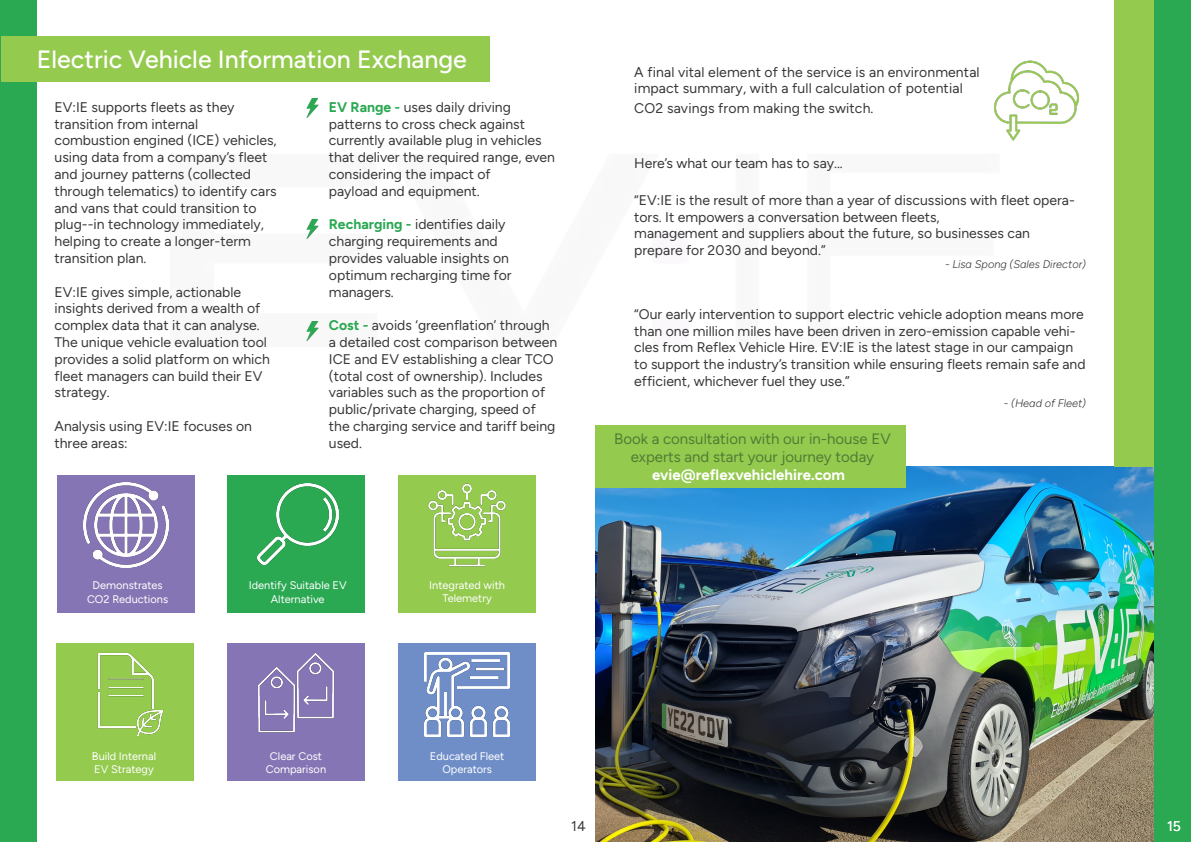
<style>
.page{position:relative;width:1191px;height:842px;background:#fff}
.page>*{position:absolute;margin:0;border:0;box-sizing:border-box;transform-origin:0 0}
.t1{font:500 25px "Figtree";color:#fff}
.t2{font:15px/18px "Figtree";color:#527c36;text-align:center}
.t3{font:700 15px "Figtree";color:#fff}
.t4{font:14px/16.8px "Figtree";color:#383839}
.t5{font:14px "Figtree";color:#fff}
.t6{font:11px/13.2px "Figtree";color:#fff;text-align:center}
.t7{font:italic 300 11px "Figtree";color:#383839}
.s1{font-weight:700;color:#2aa852}
</style>
<div class="page">
<div style="left:1px;top:0;width:36px;height:842px;background:#2aa852"></div>
<div style="left:1px;top:36px;width:488px;height:45px;background:#94ca4e"></div>
<img style="left:306px;top:99px;width:13px;height:19px">
<img style="left:306px;top:219px;width:13px;height:20px">
<img style="left:306px;top:321px;width:13px;height:19px">
<div style="left:56px;top:643px;width:138px;height:138px;background:#94ca4e"></div>
<div style="left:57px;top:475px;width:138px;height:138px;background:#8675b4"></div>
<div style="left:227px;top:475px;width:138px;height:138px;background:#2aa852"></div>
<div style="left:227px;top:643px;width:138px;height:137px;background:#8675b4"></div>
<div style="left:398px;top:643px;width:138px;height:138px;background:#6f8ec8"></div>
<div style="left:398px;top:475px;width:138px;height:138px;background:#94ca4e"></div>
<img style="left:84px;top:483px;width:84px;height:84px">
<img style="left:257px;top:484px;width:81px;height:80px">
<img style="left:428px;top:483px;width:78px;height:84px">
<img style="left:97px;top:653px;width:67px;height:83px">
<img style="left:258px;top:653px;width:77px;height:80px">
<img style="left:425px;top:652px;width:84px;height:84px">
<img style="left:595px;top:466px;width:560px;height:376px">
<div style="left:1114px;top:0;width:77px;height:466px;background:#94ca4e"></div>
<div style="left:1155px;top:0;width:36px;height:842px;background:#2aa852"></div>
<div style="left:595px;top:425px;width:310px;height:62px;background:#94ca4e"></div>
<img style="left:994px;top:60px;width:84px;height:81px">
<h1 class="t1" style="left:37px;top:45px;width:431px">Electric Vehicle Information Exchange</h1>
<p class="t4" style="left:54px;top:99px;width:224px">EV:IE supports fleets as they transition from internal combustion engined (ICE) vehicles, using data from a company’s fleet and journey patterns (collected through telematics) to identify cars and vans that could transition to plug--in technology immediately, helping to create a longer-term transition plan.</p>
<p class="t4" style="left:54px;top:283px;width:217px">EV:IE gives simple, actionable insights derived from a wealth of complex data that it can analyse.<br>The unique vehicle evaluation tool provides a solid platform on which fleet managers can build their EV strategy.</p>
<p class="t4" style="left:54px;top:418px;width:199px">Analysis using EV:IE focuses on three areas:</p>
<p class="t4" style="left:329px;top:99px;width:228px"><span class="s1">EV Range -</span> uses daily driving patterns to cross check against currently available plug in vehicles that deliver the required range, even considering the impact of<br>payload and equipment.</p>
<p class="t4" style="left:329px;top:216px;width:184px"><span class="s1">Recharging -</span> identifies daily charging requirements and provides valuable insights on optimum recharging time for managers.</p>
<p class="t4" style="left:329px;top:317px;width:230px"><span class="s1">Cost -</span> avoids ‘greenflation’ through a detailed cost comparison between<br>ICE and EV establishing a clear TCO (total cost of ownership). Includes variables such as the proportion of public/private charging, speed of the charging service and tariff being used.</p>
<p class="t6" style="left:87px;top:578px;width:83px;line-height:14.4px">Demonstrates<br>CO2 Reductions</p>
<p class="t6" style="left:249px;top:578px;width:99px;line-height:14.4px">Identify Suitable EV<br>Alternative</p>
<p class="t6" style="left:429px;top:578px;width:77px">Integrated with<br>Telemetry</p>
<p class="t4" style="left:634px;top:63px;width:347px">A final vital element of the service is an environmental impact summary, with a full calculation of potential</p>
<p class="t4" style="left:634px;top:99px;width:241px">CO2 savings from making the switch.</p>
<p class="t4" style="left:634px;top:155px;width:210px">Here’s what our team has to say...</p>
<p class="t4" style="left:634px;top:192px;width:442px">“EV:IE is the result of more than a year of discussions with fleet opera&shy;tors. It empowers a conversation between fleets,<br>management and suppliers about the future, so businesses can prepare for 2030 and beyond.”</p>
<p class="t7" style="left:945px;top:258px;width:143px">- Lisa Spong (Sales Director)</p>
<p class="t4" style="left:634px;top:306px;width:453px">“Our early intervention to support electric vehicle adoption means more than one million miles have been driven in zero-emission capable vehi&shy;cles from Reflex Vehicle Hire. EV:IE is the latest stage in our campaign to support the industry’s transition while ensuring fleets remain safe and efficient, whichever fuel they use.”</p>
<p class="t7" style="left:1004px;top:397px;width:84px">- (Head of Fleet)</p>
<p class="t2" style="left:614px;top:430px;width:278px">Book a consultation with our in-house EV experts and start your journey today</p>
<p class="t3" style="left:652px;top:466px;width:194px">evie@reflexvehiclehire.com</p>
<p class="t6" style="left:92px;top:749px;width:66px;text-align:left">Build Internal<br>EV Strategy</p>
<p class="t6" style="left:266px;top:749px;width:62px">Clear Cost<br>Comparison</p>
<p class="t6" style="left:430px;top:749px;width:76px">Educated Fleet<br>Operators</p>
<p class="t4" style="left:571px;top:818px;width:16px">14</p>
<p class="t5" style="left:1167px;top:818px;width:15px">15</p>
</div>
